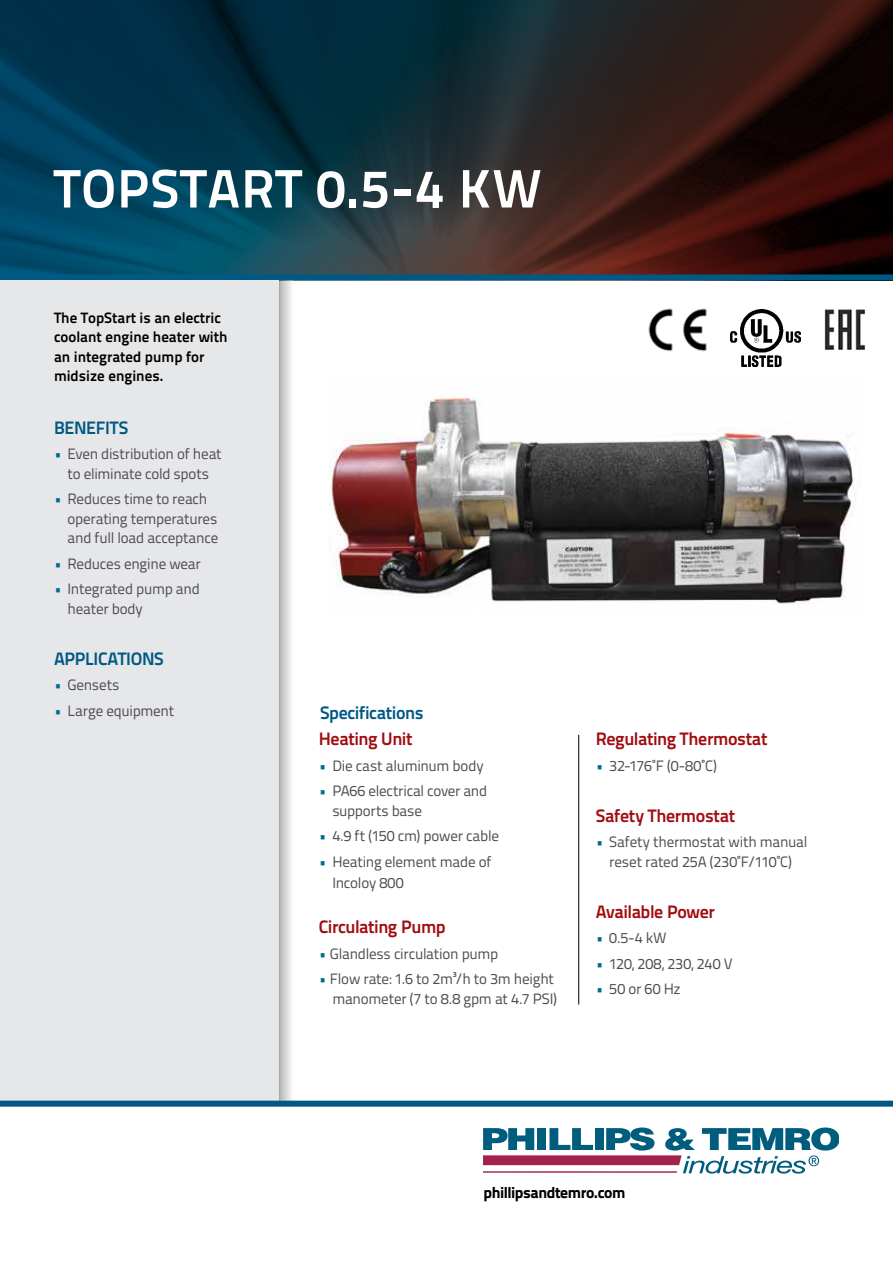
<style>
.page{position:relative;width:893px;height:1263px;background:#fff}
.page>*{position:absolute;margin:0;border:0;box-sizing:border-box;transform-origin:0 0}
.t1{font:700 54px "Titillium Text 22 L";letter-spacing:.02em;color:#fff}
.t2{font:700 18px "Titillium Text 22 L";letter-spacing:-.025em;color:#a10c11}
.t3{font:700 18px "Titillium Text 22 L";letter-spacing:-.02em;color:#005884}
.t4{font:800 15.75px "Titillium Text 22 L";letter-spacing:-.025em;color:#000}
.t5{font:15px/19.5px "Titillium Text 22 L";letter-spacing:-.015em;color:#4d4d4f}
.t6{font:700 15px/19.5px "Titillium Text 22 L";color:#000}
.s1{color:#006993}
</style>
<div class="page">
<img style="left:0;top:0;width:893px;height:274px">
<div style="left:0;top:274px;width:893px;height:6px;background:#005884"></div>
<div style="left:0;top:280px;width:279px;height:824px;background:#e6e7e8"></div>
<svg style="left:279px;top:280px;width:14px;height:821px;background:#d2d3d3"></svg>
<img style="left:730px;top:309px;width:71px;height:58px">
<img style="left:648px;top:308px;width:59px;height:44px">
<img style="left:824px;top:309px;width:42px;height:40px">
<hr style="left:578px;top:735px;width:1px;height:269px;background:#000">
<img style="left:329px;top:397px;width:526px;height:207px">
<svg style="left:484px;top:1127px;width:355px;height:46px"></svg>
<div style="left:0;top:1101px;width:893px;height:6px;background:#005884"></div>
<h1 class="t1" style="left:54px;top:147px;width:489px">TOPSTART 0.5-4 KW</h1>
<p class="t6" style="left:54px;top:307px;width:175px">The TopStart is an electric coolant engine heater with an integrated pump for midsize engines.</p>
<p class="t3" style="left:54px;top:413px;width:76px">BENEFITS</p>
<p class="t5" style="left:54px;top:443px;width:169px;text-align:center"><span class="s1">•</span> Even distribution of heat to eliminate cold spots</p>
<p class="t5" style="left:67px;top:488px;width:152px;text-indent:-14px"><span class="s1">•</span> Reduces time to reach operating temperatures and full load acceptance</p>
<p class="t5" style="left:54px;top:553px;width:148px"><span class="s1">•</span> Reduces engine wear</p>
<p class="t5" style="left:67px;top:578px;width:134px;text-indent:-14px"><span class="s1">•</span> Integrated pump and heater body</p>
<p class="t3" style="left:54px;top:644px;width:111px">APPLICATIONS</p>
<p class="t5" style="left:54px;top:674px;width:67px"><span class="s1">•</span> Gensets</p>
<p class="t5" style="left:54px;top:700px;width:122px"><span class="s1">•</span> Large equipment</p>
<p class="t3" style="left:320px;top:698px;width:105px">Specifications</p>
<p class="t2" style="left:319px;top:725px;width:95px">Heating Unit</p>
<p class="t5" style="left:319px;top:755px;width:166px"><span class="s1">•</span> Die cast aluminum body</p>
<p class="t5" style="left:332px;top:780px;width:156px;text-indent:-14px"><span class="s1">•</span> PA66 electrical cover and supports base</p>
<p class="t5" style="left:319px;top:825px;width:182px"><span class="s1">•</span> 4.9 ft (150 cm) power cable</p>
<p class="t5" style="left:332px;top:850px;width:161px;line-height:21.6px;text-indent:-14px"><span class="s1">•</span> Heating element made of<br>Incoloy 800</p>
<p class="t2" style="left:319px;top:913px;width:128px">Circulating Pump</p>
<p class="t5" style="left:319px;top:943px;width:181px"><span class="s1">•</span> Glandless circulation pump</p>
<p class="t5" style="left:319px;top:969px;width:240px;text-align:right"><span class="s1">•</span> Flow rate: 1.6 to 2m³/h to 3m height manometer (7 to 8.8 gpm at 4.7 PSI)</p>
<p class="t2" style="left:596px;top:725px;width:173px">Regulating Thermostat</p>
<p class="t5" style="left:596px;top:755px;width:123px"><span class="s1">•</span> 32-176˚F (0-80˚C)</p>
<p class="t2" style="left:596px;top:802px;width:141px">Safety Thermostat</p>
<p class="t5" style="left:596px;top:831px;width:213px;text-align:center"><span class="s1">•</span> Safety thermostat with manual reset rated 25A (230˚F/110˚C)</p>
<p class="t2" style="left:596px;top:898px;width:121px">Available Power</p>
<p class="t5" style="left:596px;top:927px;width:72px"><span class="s1">•</span> 0.5-4 kW</p>
<p class="t5" style="left:596px;top:953px;width:138px"><span class="s1">•</span> 120, 208, 230, 240 V</p>
<p class="t5" style="left:596px;top:978px;width:87px"><span class="s1">•</span> 50 or 60 Hz</p>
<p class="t4" style="left:484px;top:1180px;width:143px">phillipsandtemro.com</p>
</div>
